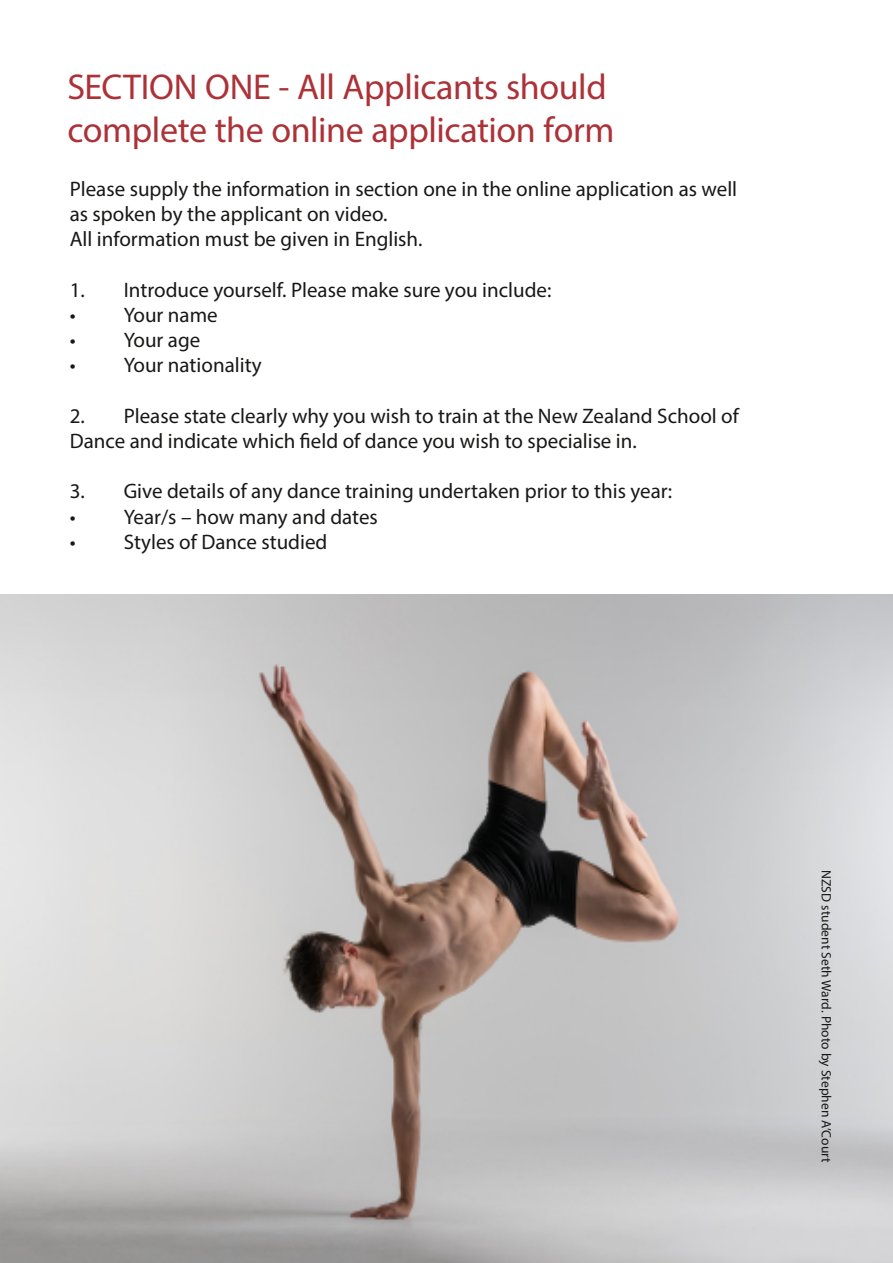
<style>
.page{position:relative;width:893px;height:1263px;background:#fff}
.page>*{position:absolute;margin:0;border:0;box-sizing:border-box;transform-origin:0 0}
.t1{font:36px/43.2px "Myriad Pro";letter-spacing:-.01em;color:#ac3238}
.t2{font:21px/25.2px "Myriad Pro";color:#181817}
.t3{font:13.5px "Myriad Pro";letter-spacing:.005em;color:#181817}
</style>
<div class="page">
<img style="left:0;top:594px;width:893px;height:669px">
<h1 class="t1" style="left:68px;top:65px;width:549px">SECTION ONE - All Applicants should complete the online application form</h1>
<p class="t2" style="left:70px;top:176px;width:669px">Please supply the information in section one in the online application as well as spoken by the applicant on video.<br>All information must be given in English.</p>
<p class="t2" style="left:70px;top:277px;width:483px">1. Introduce yourself. Please make sure you include:</p>
<p class="t2" style="left:70px;top:302px;width:149px">• Your name</p>
<p class="t2" style="left:70px;top:327px;width:132px">• Your age</p>
<p class="t2" style="left:70px;top:352px;width:193px">• Your nationality</p>
<p class="t2" style="left:70px;top:403px;width:671px">2. Please state clearly why you wish to train at the New Zealand School of<br>Dance and indicate which field of dance you wish to specialise in.</p>
<p class="t2" style="left:70px;top:478px;width:604px">3. Give details of any dance training undertaken prior to this year:</p>
<p class="t2" style="left:70px;top:504px;width:310px">• Year/s – how many and dates</p>
<p class="t2" style="left:70px;top:529px;width:259px">• Styles of Dance studied</p>
<p class="t3" style="left:835px;top:870px;width:294px;rotate:90deg">NZSD student Seth Ward. Photo by Stephen A’Court</p>
</div>
